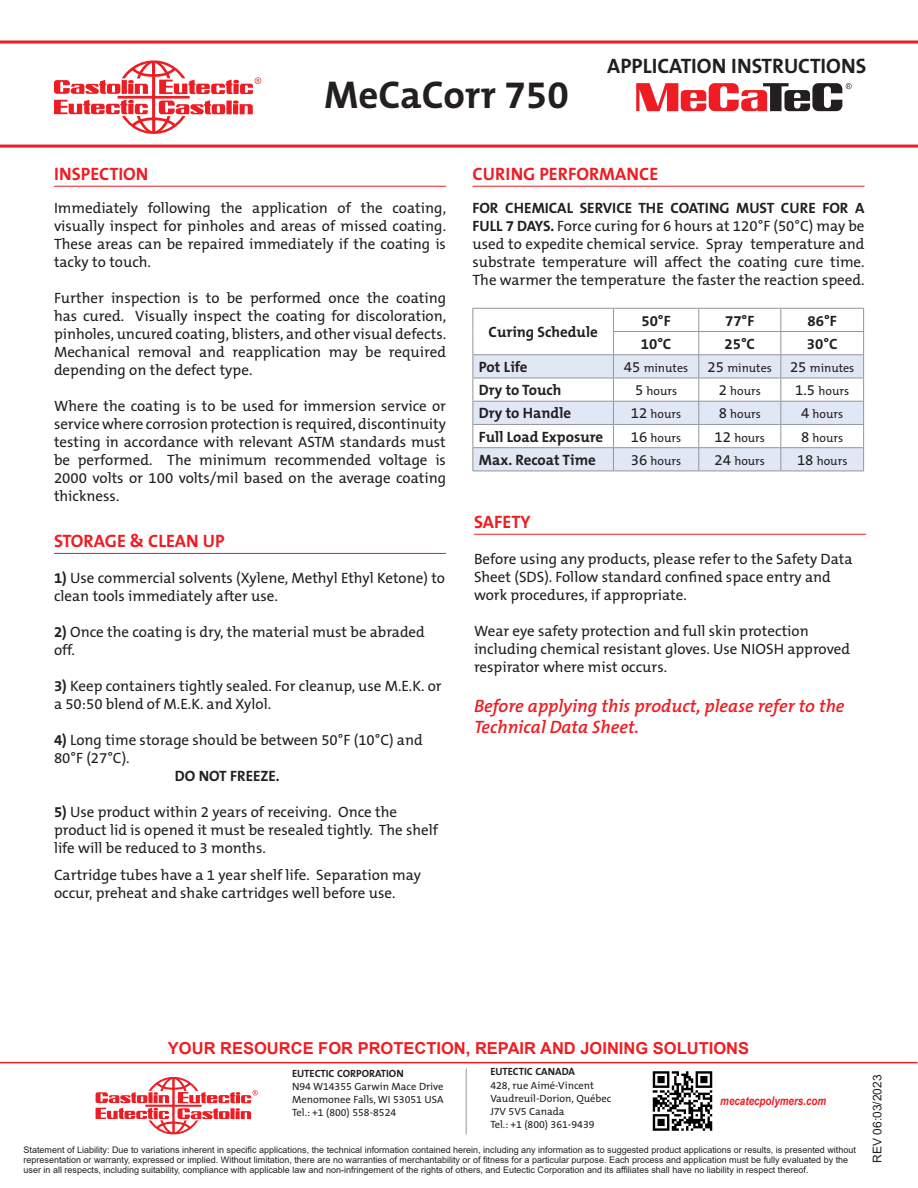
<style>
.page{position:relative;width:918px;height:1188px;background:#fff}
.page>*{position:absolute;margin:0;border:0;box-sizing:border-box;transform-origin:0 0}
.t1{font:700 39px "The Mix B7";color:#231f20}
.t2{font:700 21px "The Mix B7";color:#231f20}
.t3{font:italic 600 18px/21.6px "The Mix B6";color:#ee1d23}
.t4{font:700 18px "The Mix B7";color:#ee1d23}
.t5{font:700 16.5px "Arial";color:#ee1d23}
.t6{font:15px/18px "The Mix B5 Plain";color:#231f20}
.t7{font:700 15px "The Mix B7";color:#231f20}
.t8{font:12px "The Mix B5 Plain";color:#231f20}
.t9{font:italic 700 12px "Arial Narrow";color:#ee1d23}
.t10{font:12px "Arial";color:#231f20}
.t11{font:10.5px "The Mix B5 Plain";color:#231f20}
.t12{font:700 10.5px "The Mix B7";color:#231f20}
.t13{font:9px/9.8px "Arial";color:#231f20}
.s1{font-family:"The Mix B7";font-weight:700}
.s2{font-size:15px}
</style>
<div class="page">
<svg style="left:54px;top:60px;width:207px;height:74px"></svg>
<svg style="left:0;top:40px;width:918px;height:4px;background:#f25559"></svg>
<hr style="left:0;top:145px;width:918px;height:3px;background:#ee1d23">
<svg style="left:636px;top:83px;width:216px;height:28px"></svg>
<hr style="left:54px;top:186px;width:392px;height:1px;background:#ee1d23">
<hr style="left:472px;top:186px;width:393px;height:1px;background:#ee1d23">
<hr style="left:54px;top:553px;width:392px;height:1px;background:#ee1d23">
<hr style="left:474px;top:534px;width:392px;height:1px;background:#ee1d23">
<hr style="left:466px;top:1068px;width:1px;height:66px;background:#939598">
<hr style="left:0;top:1062px;width:918px;height:1px;background:#ee1d23">
<svg style="left:96px;top:1077px;width:162px;height:57px"></svg>
<img style="left:652px;top:1071px;width:61px;height:60px">
<svg style="left:473px;top:355px;width:390px;height:116px;fill:#e1e8f5"></svg>
<hr style="left:472px;top:308px;width:141px;height:1px;background:#939598">
<hr style="left:613px;top:308px;width:86px;height:1px;background:#939598">
<hr style="left:699px;top:308px;width:82px;height:1px;background:#939598">
<hr style="left:781px;top:308px;width:83px;height:1px;background:#939598">
<hr style="left:613px;top:331px;width:86px;height:1px;background:#939598">
<hr style="left:699px;top:331px;width:82px;height:1px;background:#939598">
<hr style="left:781px;top:331px;width:83px;height:1px;background:#939598">
<hr style="left:472px;top:354px;width:141px;height:1px;background:#939598">
<hr style="left:613px;top:354px;width:86px;height:1px;background:#939598">
<hr style="left:699px;top:354px;width:82px;height:1px;background:#939598">
<hr style="left:781px;top:354px;width:83px;height:1px;background:#939598">
<hr style="left:472px;top:378px;width:141px;height:1px;background:#939598">
<hr style="left:613px;top:378px;width:86px;height:1px;background:#939598">
<hr style="left:699px;top:378px;width:82px;height:1px;background:#939598">
<hr style="left:781px;top:378px;width:83px;height:1px;background:#939598">
<hr style="left:472px;top:401px;width:141px;height:1px;background:#939598">
<hr style="left:613px;top:401px;width:86px;height:1px;background:#939598">
<hr style="left:699px;top:401px;width:82px;height:1px;background:#939598">
<hr style="left:781px;top:401px;width:83px;height:1px;background:#939598">
<hr style="left:472px;top:424px;width:141px;height:1px;background:#939598">
<hr style="left:613px;top:424px;width:86px;height:1px;background:#939598">
<hr style="left:699px;top:424px;width:82px;height:1px;background:#939598">
<hr style="left:781px;top:424px;width:83px;height:1px;background:#939598">
<hr style="left:472px;top:447px;width:141px;height:1px;background:#939598">
<svg style="left:472px;top:309px;width:1px;height:162px"></svg>
<hr style="left:613px;top:447px;width:86px;height:1px;background:#939598">
<svg style="left:613px;top:309px;width:1px;height:162px"></svg>
<hr style="left:699px;top:447px;width:82px;height:1px;background:#939598">
<svg style="left:698px;top:309px;width:1px;height:162px"></svg>
<hr style="left:781px;top:447px;width:83px;height:1px;background:#939598">
<svg style="left:780px;top:309px;width:1px;height:162px"></svg>
<svg style="left:863px;top:309px;width:1px;height:162px"></svg>
<hr style="left:472px;top:471px;width:141px;height:1px;background:#939598">
<hr style="left:613px;top:471px;width:86px;height:1px;background:#939598">
<hr style="left:699px;top:471px;width:82px;height:1px;background:#939598">
<hr style="left:781px;top:471px;width:83px;height:1px;background:#939598">
<h1 class="t1" style="left:324px;top:74px;width:246px">MeCaCorr 750</h1>
<h2 class="t2" style="left:607px;top:55px;width:260px">APPLICATION INSTRUCTIONS</h2>
<p class="t4" style="left:54px;top:165px;width:96px">INSPECTION</p>
<p class="t6" style="left:54px;top:200px;width:394px;text-align:justify">Immediately following the application of the coating, visually inspect for pinholes and areas of missed coating.<br>These areas can be repaired immediately if the coating is tacky to touch.</p>
<p class="t6" style="left:54px;top:290px;width:394px;text-align:justify">Further inspection is to be performed once the coating has cured. Visually inspect the coating for discoloration, pinholes, uncured coating, blisters, and other visual defects.<br>Mechanical removal and reapplication may be required depending on the defect type.</p>
<p class="t6" style="left:54px;top:398px;width:394px;text-align:justify">Where the coating is to be used for immersion service or service where corrosion protection is required, discontinuity testing in accordance with relevant ASTM standards must be performed. The minimum recommended voltage is 2000 volts or 100 volts/mil based on the average coating thickness.</p>
<p class="t4" style="left:54px;top:532px;width:172px">STORAGE &amp; CLEAN UP</p>
<p class="t6" style="left:54px;top:570px;width:393px"><span class="s1">1)</span> Use commercial solvents (Xylene, Methyl Ethyl Ketone) to clean tools immediately after use.</p>
<p class="t6" style="left:54px;top:624px;width:372px"><span class="s1">2)</span> Once the coating is dry, the material must be abraded off.</p>
<p class="t6" style="left:54px;top:678px;width:389px"><span class="s1">3)</span> Keep containers tightly sealed. For cleanup, use M.E.K. or a 50:50 blend of M.E.K. and Xylol.</p>
<p class="t6" style="left:54px;top:732px;width:370px"><span class="s1">4)</span> Long time storage should be between 50°F (10°C) and<br>80°F (27°C).</p>
<p class="t7" style="left:175px;top:769px;width:106px">DO NOT FREEZE.</p>
<p class="t6" style="left:54px;top:804px;width:386px"><span class="s1">5)</span> Use product within 2 years of receiving. Once the product lid is opened it must be resealed tightly. The shelf life will be reduced to 3 months.</p>
<p class="t6" style="left:54px;top:867px;width:368px">Cartridge tubes have a 1 year shelf life. Separation may occur, preheat and shake cartridges well before use.</p>
<p class="t4" style="left:472px;top:165px;width:187px">CURING PERFORMANCE</p>
<p class="t6" style="left:472px;top:200px;width:394px;text-align:justify"><span class="s1">FOR CHEMICAL SERVICE THE COATING MUST CURE FOR A FULL 7 DAYS.</span> Force curing for 6 hours at 120°F (50°C) may be used to expedite chemical service. Spray temperature and substrate temperature will affect the coating cure time.<br>The warmer the temperature the faster the reaction speed.</p>
<p class="t7" style="left:489px;top:324px;width:111px">Curing Schedule</p>
<p class="t7" style="left:641px;top:313px;width:31px">50°F</p>
<p class="t7" style="left:725px;top:313px;width:31px">77°F</p>
<p class="t7" style="left:808px;top:313px;width:31px">86°F</p>
<p class="t7" style="left:641px;top:336px;width:32px">10°C</p>
<p class="t7" style="left:725px;top:336px;width:32px">25°C</p>
<p class="t7" style="left:807px;top:336px;width:32px">30°C</p>
<p class="t7" style="left:479px;top:359px;width:50px">Pot Life</p>
<p class="t8" style="left:624px;top:362px;width:66px"><span class="s2">45</span> minutes</p>
<p class="t8" style="left:708px;top:362px;width:66px"><span class="s2">25</span> minutes</p>
<p class="t8" style="left:790px;top:362px;width:66px"><span class="s2">25</span> minutes</p>
<p class="t7" style="left:479px;top:382px;width:84px">Dry to Touch</p>
<p class="t8" style="left:635px;top:385px;width:44px"><span class="s2">5</span> hours</p>
<p class="t8" style="left:719px;top:385px;width:44px"><span class="s2">2</span> hours</p>
<p class="t8" style="left:795px;top:385px;width:55px"><span class="s2">1.5</span> hours</p>
<p class="t7" style="left:479px;top:405px;width:94px">Dry to Handle</p>
<p class="t8" style="left:631px;top:408px;width:52px"><span class="s2">12</span> hours</p>
<p class="t8" style="left:719px;top:408px;width:44px"><span class="s2">8</span> hours</p>
<p class="t8" style="left:801px;top:408px;width:44px"><span class="s2">4</span> hours</p>
<p class="t7" style="left:479px;top:429px;width:126px">Full Load Exposure</p>
<p class="t8" style="left:631px;top:431px;width:52px"><span class="s2">16</span> hours</p>
<p class="t8" style="left:715px;top:431px;width:52px"><span class="s2">12</span> hours</p>
<p class="t8" style="left:801px;top:431px;width:44px"><span class="s2">8</span> hours</p>
<p class="t7" style="left:479px;top:452px;width:119px">Max. Recoat Time</p>
<p class="t8" style="left:631px;top:455px;width:52px"><span class="s2">36</span> hours</p>
<p class="t8" style="left:715px;top:455px;width:52px"><span class="s2">24</span> hours</p>
<p class="t8" style="left:797px;top:455px;width:52px"><span class="s2">18</span> hours</p>
<p class="t4" style="left:474px;top:513px;width:58px">SAFETY</p>
<p class="t6" style="left:474px;top:551px;width:380px">Before using any products, please refer to the Safety Data<br>Sheet (SDS). Follow standard confined space entry and work procedures, if appropriate.</p>
<p class="t6" style="left:474px;top:623px;width:378px">Wear eye safety protection and full skin protection including chemical resistant gloves. Use NIOSH approved respirator where mist occurs.</p>
<p class="t3" style="left:474px;top:696px;width:372px">Before applying this product, please refer to the<br>Technical Data Sheet.</p>
<p class="t5" style="left:168px;top:1037px;width:583px">YOUR RESOURCE FOR PROTECTION, REPAIR AND JOINING SOLUTIONS</p>
<p class="t9" style="left:720px;top:1091px;width:108px">mecatecpolymers.com</p>
<p class="t12" style="left:490px;top:1066px;width:86px">EUTECTIC CANADA</p>
<p class="t11" style="left:490px;top:1080px;width:105px">428, rue Aimé-Vincent</p>
<p class="t11" style="left:490px;top:1093px;width:123px">Vaudreuil-Dorion, Québec</p>
<p class="t11" style="left:490px;top:1106px;width:76px">J7V 5V5 Canada</p>
<p class="t11" style="left:490px;top:1119px;width:106px">Tel.: +1 (800) 361-9439</p>
<p class="t12" style="left:292px;top:1068px;width:113px">EUTECTIC CORPORATION</p>
<p class="t11" style="left:292px;top:1081px;width:153px">N94 W14355 Garwin Mace Drive</p>
<p class="t11" style="left:292px;top:1094px;width:153px">Menomonee Falls, WI 53051 USA</p>
<p class="t11" style="left:292px;top:1107px;width:106px">Tel.: +1 (800) 558-8524</p>
<p class="t13" style="left:24px;top:1145px;width:834px">Statement of Liability: Due to variations inherent in specific applications, the technical information contained herein, including any information as to suggested product applications or results, is presented without representation or warranty, expressed or implied. Without limitation, there are no warranties of merchantability or of fitness for a particular purpose. Each process and application must be fully evaluated by the user in all respects, including suitability, compliance with applicable law and non-infringement of the rights of others, and Eutectic Corporation and its affiliates shall have no liability in respect thereof.</p>
<p class="t10" style="left:869px;top:1163px;width:90px;rotate:-90deg">REV 06:03/2023</p>
</div>
